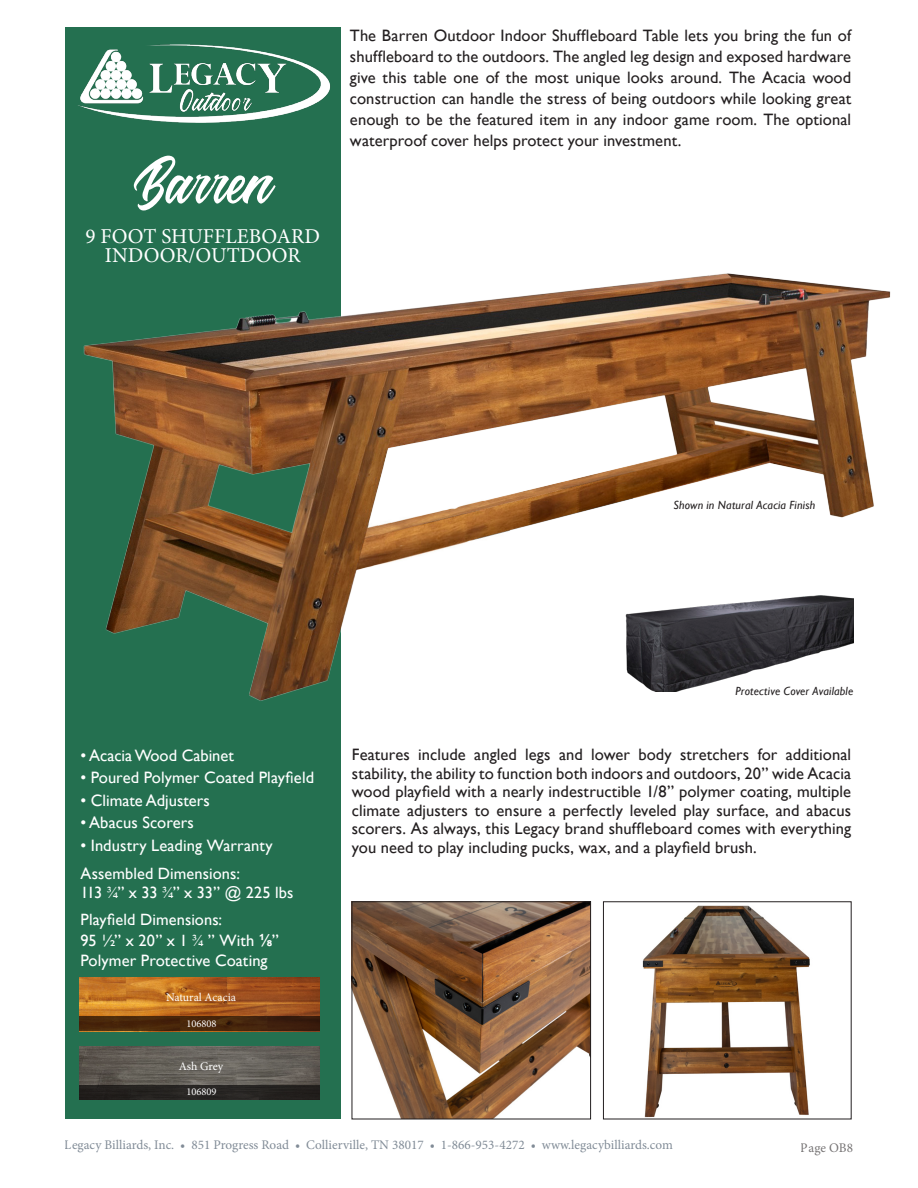
<style>
.page{position:relative;width:918px;height:1188px;background:#fff}
.page>*{position:absolute;margin:0;border:0;box-sizing:border-box;transform-origin:0 0}
.t1{font:56.85px "Riverside FREE";color:#fff}
.t2{font:21.15px "Minion Pro";color:#fff}
.t3{font:16.5px/21px "Gill Sans";letter-spacing:.005em;color:#231f20;text-align:justify}
.t4{font:16.5px "Gill Sans";color:#fff}
.t5{font:16.35px "Gill Sans";letter-spacing:.005em;color:#fff}
.t6{font:13.2px "Minion Pro";color:#344557}
.t7{font:13.2px "Minion Pro";color:#231f20}
.cut_lines_color{font:italic 11.85px "Gill Sans";letter-spacing:.015em;color:#231f20}
.t8{font:11.85px "Minion Pro";color:#fff}
.t9{font:10.5px "Minion Pro";color:#fff}
.s1{font-family:"Times New Roman";font-size:16.5px}
.s2{font-size:16.5px}
.s3{font-family:"Arial";font-weight:700;font-size:16.5px}
</style>
<div class="page">
<div style="left:65px;top:27px;width:276px;height:1092px;background:#247050"></div>
<img style="left:83px;top:273px;width:808px;height:428px">
<img style="left:79px;top:978px;width:240px;height:38px">
<svg style="left:79px;top:1016px;width:241px;height:15px;background:#45240b"></svg>
<img style="left:354px;top:903px;width:235px;height:214px">
<div style="left:352px;top:901px;width:239px;height:218px;border:1px solid #231f20"></div>
<img style="left:642px;top:905px;width:168px;height:212px">
<div style="left:603px;top:901px;width:249px;height:218px;border:1px solid #231f20"></div>
<img style="left:623px;top:591px;width:230px;height:100px">
<img style="left:79px;top:1046px;width:241px;height:39px">
<div style="left:79px;top:1085px;width:241px;height:15px;background:#231f20"></div>
<img style="left:78px;top:44px;width:253px;height:79px">
<p class="t1" style="left:134px;top:147px;width:140px">Barren</p>
<p class="t2" style="left:86px;top:222px;width:236px">9 FOOT SHUFFLEBOARD</p>
<p class="t2" style="left:105px;top:242px;width:197px">INDOOR/OUTDOOR</p>
<p class="t3" style="left:350px;top:26px;width:503px">The Barren Outdoor Indoor Shuffleboard Table lets you bring the fun of shuffleboard to the outdoors. The angled leg design and exposed hardware give this table one of the most unique looks around. The Acacia wood construction can handle the stress of being outdoors while looking great enough to be the featured item in any indoor game room. The optional waterproof cover helps protect your investment.</p>
<p class="cut_lines_color" style="left:673px;top:498px;width:143px">Shown in Natural Acacia Finish</p>
<p class="t4" style="left:80px;top:746px;width:155px">• Acacia Wood Cabinet</p>
<p class="t4" style="left:80px;top:768px;width:235px">• Poured Polymer Coated Playfield</p>
<p class="t4" style="left:80px;top:791px;width:131px">• Climate Adjusters</p>
<p class="t4" style="left:80px;top:813px;width:115px">• Abacus Scorers</p>
<p class="t4" style="left:80px;top:836px;width:194px">• Industry Leading Warranty</p>
<p class="t5" style="left:81px;top:864px;width:161px">Assembled Dimensions:</p>
<p class="t5" style="left:81px;top:883px;width:214px">113 <span class="s1">3/4</span>” x 33 <span class="s1">3/4</span>” x 33” @ 225 lbs</p>
<p class="t5" style="left:81px;top:910px;width:143px">Playfield Dimensions:</p>
<p class="t5" style="left:81px;top:931px;width:200px">95 <span class="s2">½</span>” x 20” x 1 <span class="s1">3/4</span> ” <span class="s2">With</span> <span class="s3">1/8</span><span class="s2">”</span></p>
<p class="t4" style="left:81px;top:950px;width:189px">Polymer Protective Coating</p>
<p class="t8" style="left:166px;top:990px;width:72px">Natural Acacia</p>
<p class="t9" style="left:186px;top:1016px;width:32px">106808</p>
<p class="t8" style="left:179px;top:1058px;width:46px">Ash Grey</p>
<p class="t9" style="left:186px;top:1085px;width:32px">106809</p>
<p class="cut_lines_color" style="left:735px;top:684px;width:119px">Protective Cover Available</p>
<p class="t3" style="left:352px;top:745px;width:501px;line-height:18.6px">Features include angled legs and lower body stretchers for additional stability, the ability to function both indoors and outdoors, 20” wide Acacia wood playfield with a nearly indestructible 1/8” polymer coating, multiple climate adjusters to ensure a perfectly leveled play surface, and abacus scorers. As always, this Legacy brand shuffleboard comes with everything you need to play including pucks, wax, and a playfield brush.</p>
<p class="t6" style="left:65px;top:1136px;width:610px">Legacy Billiards, Inc. • 851 Progress Road • Collierville, TN 38017 • 1-866-953-4272 • www.legacybilliards.com</p>
<p class="t7" style="left:801px;top:1139px;width:54px">Page OB8</p>
</div>
